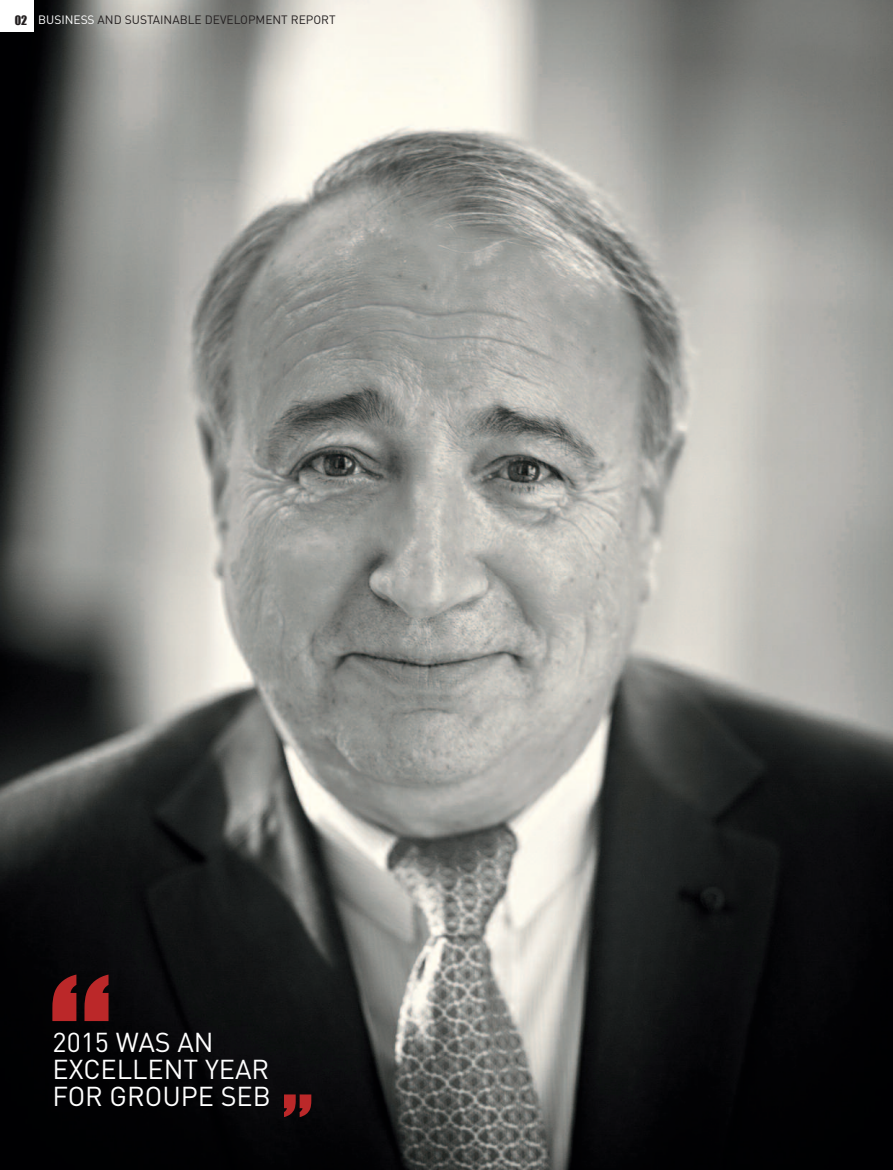
<style>
.page{position:relative;width:893px;height:1170px;background:#fff}
.page>*{position:absolute;margin:0;border:0;box-sizing:border-box;transform-origin:0 0}
.t1{font:181.65px "Impact";color:#bb2829}
.t2{font:88.35px "Impact";color:#bb2829}
.t3{font:27px/27px "DIN";color:#fff}
.t4{font:12px "DIN";color:#231f20}
.s1{font-family:"Impact"}
.s2{color:#fff}
</style>
<div class="page">
<img style="left:0;top:0;width:893px;height:1169px">
<div style="left:0;top:0;width:33px;height:32px;background:#fff"></div>
<p class="t4" style="left:15px;top:15px;width:322px"><span class="s1">02</span> <span class="s2">BUSINESS</span> AND SUSTAINABLE DEVELOPMENT REPORT</p>
<h1 class="t1" style="left:49px;top:934px;width:64px">“</h1>
<h3 class="t3" style="left:53px;top:1031px;width:218px">2015 WAS AN<br>EXCELLENT YEAR</h3>
<h3 class="t3" style="left:53px;top:1085px;width:220px">FOR GROUPE SEB</h3>
<h2 class="t2" style="left:282px;top:1075px;width:32px">”</h2>
</div>
